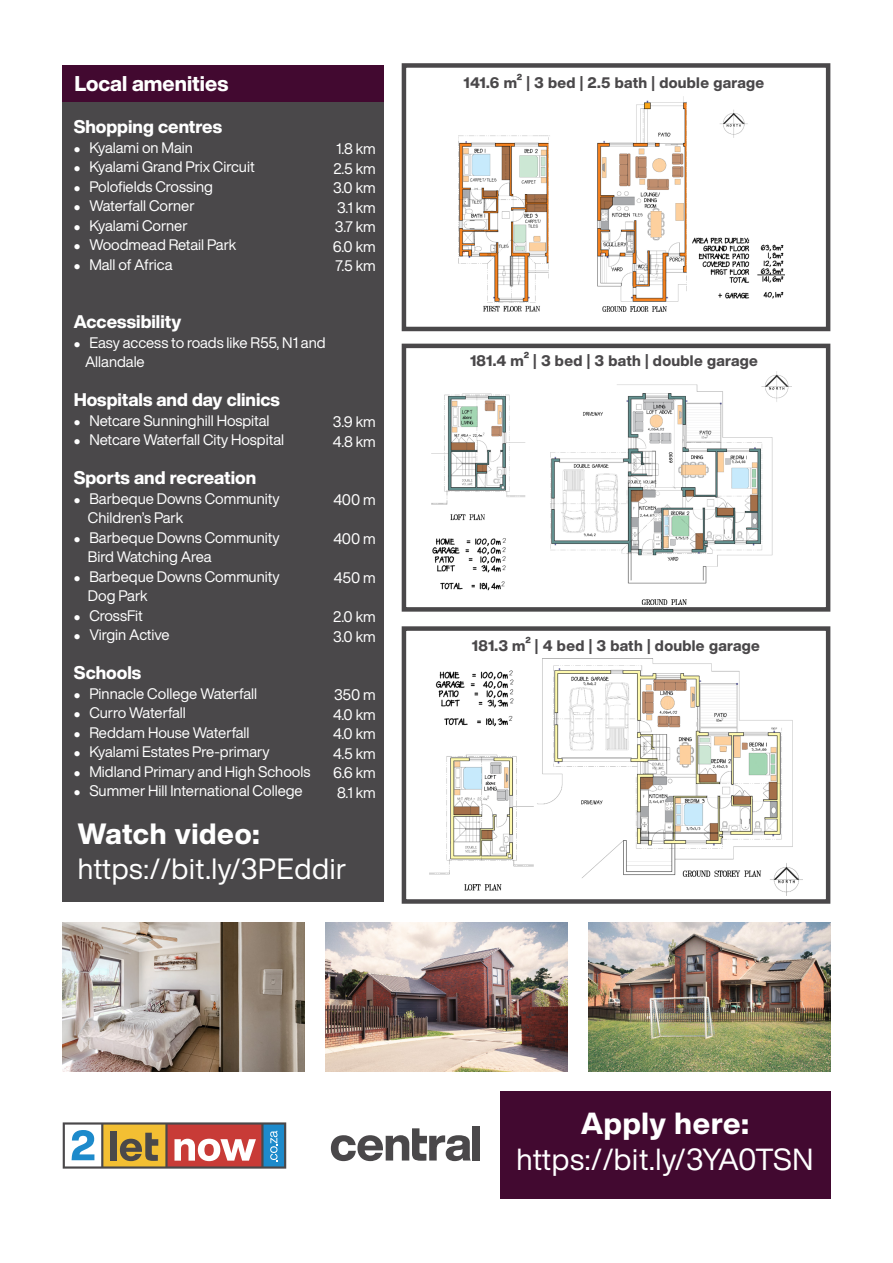
<style>
.page{position:relative;width:893px;height:1263px;background:#fff}
.page>*{position:absolute;margin:0;border:0;box-sizing:border-box;transform-origin:0 0}
.t1{font:800 40.95px "Raleway";color:#edf0e7}
.t2{font:30px "Helvetica Now Display";letter-spacing:.005em;color:#fff}
.t3{font:800 30px "Helvetica Now Display";letter-spacing:.025em;color:#fff}
.t4{font:28.8px "Helvetica Now Display";letter-spacing:.025em;color:#fff}
.t5{font:800 28.8px "Helvetica Now Display";letter-spacing:.025em;color:#fff}
.t6{font:800 21px "Helvetica Now Display";color:#fff}
.t7{font:800 18px "Helvetica Now Display";color:#fff}
.t8{font:700 17.4px "Raleway";letter-spacing:.36em;color:#edf0e7}
.t9{font:15px/19.5px "Helvetica Now Display";color:#fff}
.t10{font:800 15px "Helvetica Now Display";letter-spacing:.025em;color:#4a484a}
</style>
<div class="page">
<div style="left:63px;top:65px;width:321px;height:836px;background:#4a484a"></div>
<div style="left:500px;top:1091px;width:330px;height:108px;background:#420930"></div>
<svg style="left:63px;top:1122px;width:223px;height:46px"></svg>
<div style="left:472px;top:1126px;width:8px;height:34px;background:#4a484a"></div>
<svg style="left:331px;top:1128px;width:140px;height:33px"></svg>
<div style="left:402px;top:63px;width:428px;height:268px;border:4px solid #4a484a"></div>
<div style="left:402px;top:344px;width:428px;height:268px;border:4px solid #4a484a"></div>
<div style="left:402px;top:626px;width:428px;height:278px;border:4px solid #4a484a"></div>
<div style="left:63px;top:65px;width:321px;height:37px;background:#420930"></div>
<img style="left:63px;top:923px;width:242px;height:148px">
<img style="left:325px;top:923px;width:243px;height:148px">
<img style="left:588px;top:923px;width:242px;height:148px">
<img style="left:458px;top:96px;width:327px;height:216px">
<img style="left:431px;top:371px;width:361px;height:233px">
<img style="left:429px;top:658px;width:374px;height:238px">
<h3 class="t6" style="left:74px;top:69px;width:155px">Local amenities</h3>
<p class="t7" style="left:74px;top:114px;width:150px">Shopping centres</p>
<p class="t9" style="left:74px;top:138px;width:121px">● Kyalami on Main</p>
<p class="t9" style="left:74px;top:157px;width:183px">● Kyalami Grand Prix Circuit</p>
<p class="t9" style="left:74px;top:177px;width:141px">● Polofields Crossing</p>
<p class="t9" style="left:74px;top:196px;width:123px">● Waterfall Corner</p>
<p class="t9" style="left:74px;top:216px;width:116px">● Kyalami Corner</p>
<p class="t9" style="left:74px;top:235px;width:164px">● Woodmead Retail Park</p>
<p class="t9" style="left:74px;top:255px;width:100px">● Mall of Africa</p>
<p class="t9" style="left:333px;top:139px;width:44px;text-align:justify">1.8 km 2.5 km 3.0 km 3.1 km 3.7 km 6.0 km 7.5 km</p>
<p class="t7" style="left:74px;top:309px;width:109px">Accessibility</p>
<p class="t9" style="left:85px;top:333px;width:242px;text-indent:-11px">● Easy access to roads like R55, N1 and<br>Allandale</p>
<p class="t7" style="left:74px;top:387px;width:208px">Hospitals and day clinics</p>
<p class="t9" style="left:74px;top:411px;width:197px">● Netcare Sunninghill Hospital</p>
<p class="t9" style="left:74px;top:430px;width:212px">● Netcare Waterfall City Hospital</p>
<p class="t7" style="left:74px;top:465px;width:184px">Sports and recreation</p>
<p class="t9" style="left:88px;top:489px;width:193px;text-indent:-14px">● Barbeque Downs Community<br>Children’s Park</p>
<p class="t9" style="left:88px;top:528px;width:193px;text-indent:-14px">● Barbeque Downs Community<br>Bird Watching Area</p>
<p class="t9" style="left:88px;top:567px;width:193px;text-indent:-14px">● Barbeque Downs Community<br>Dog Park</p>
<p class="t9" style="left:74px;top:606px;width:71px">● CrossFit</p>
<p class="t9" style="left:74px;top:625px;width:97px">● Virgin Active</p>
<p class="t7" style="left:74px;top:660px;width:69px">Schools</p>
<p class="t9" style="left:74px;top:684px;width:185px">● Pinnacle College Waterfall</p>
<p class="t9" style="left:74px;top:703px;width:114px">● Curro Waterfall</p>
<p class="t9" style="left:74px;top:723px;width:177px">● Reddam House Waterfall</p>
<p class="t9" style="left:74px;top:742px;width:198px">● Kyalami Estates Pre-primary</p>
<p class="t9" style="left:74px;top:762px;width:238px">● Midland Primary and High Schools</p>
<p class="t9" style="left:74px;top:781px;width:231px">● Summer Hill International College</p>
<p class="t9" style="left:333px;top:412px;width:44px">3.9 km<br>4.8 km</p>
<p class="t9" style="left:333px;top:490px;width:44px">400 m</p>
<p class="t9" style="left:333px;top:529px;width:44px">400 m</p>
<p class="t9" style="left:334px;top:568px;width:43px">450 m</p>
<p class="t9" style="left:333px;top:607px;width:44px">2.0 km<br>3.0 km</p>
<p class="t9" style="left:333px;top:685px;width:44px;text-align:justify">350 m 4.0 km 4.0 km 4.5 km 6.6 km 8.1 km</p>
<h3 class="t5" style="left:78px;top:813px;width:183px">Watch video:</h3>
<h3 class="t4" style="left:78px;top:848px;width:270px">https://bit.ly/3PEddir</h3>
<p class="t10" style="left:464px;top:73px;width:302px">141.6 m2 | 3 bed | 2.5 bath | double garage</p>
<p class="t10" style="left:470px;top:350px;width:289px">181.4 m2 | 3 bed | 3 bath | double garage</p>
<p class="t10" style="left:472px;top:635px;width:289px">181.3 m2 | 4 bed | 3 bath | double garage</p>
<h2 class="t3" style="left:581px;top:1102px;width:169px">Apply here:</h2>
<h2 class="t2" style="left:517px;top:1139px;width:298px">https://bit.ly/3YA0TSN</h2>
<p class="t8" style="left:538px;top:1110px;width:137px">CALL NOW</p>
<h1 class="t1" style="left:536px;top:1130px;width:245px">000-000000</h1>
</div>
